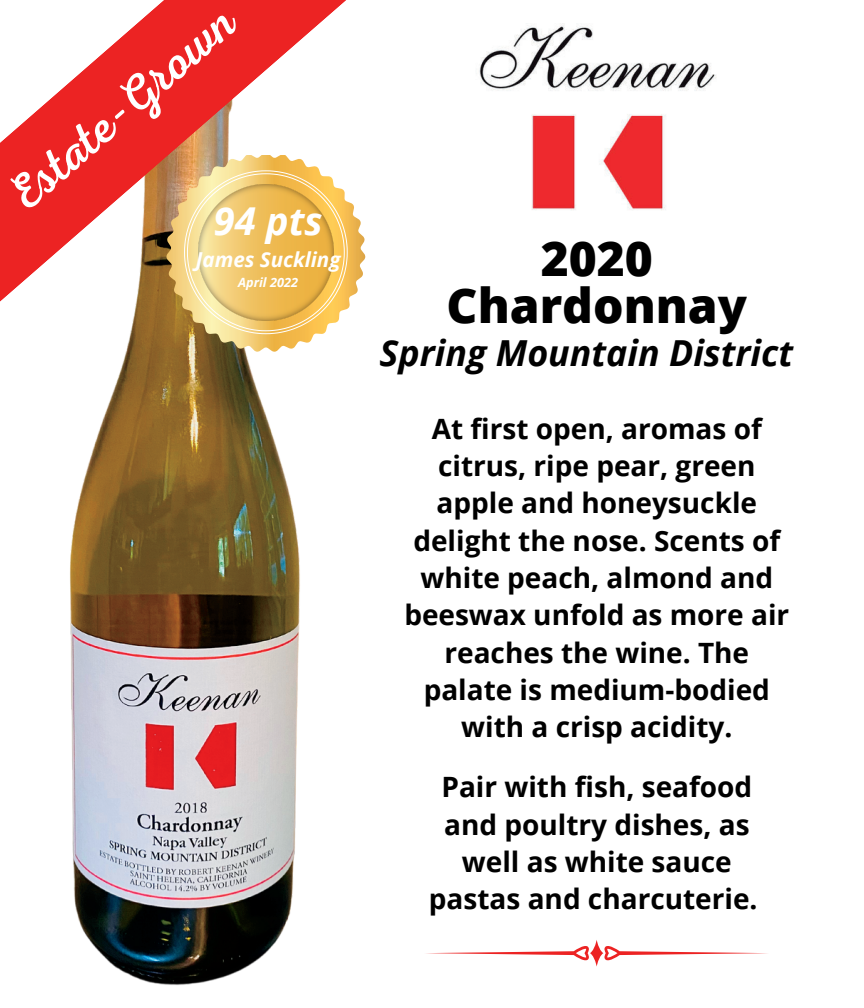
<style>
.page{position:relative;width:864px;height:1008px;background:#fff}
.page>*{position:absolute;margin:0;border:0;box-sizing:border-box;transform-origin:0 0}
.t1{font:48.8px "Nexa Script";color:#fff}
.t2{font:800 48px "Open Sans";color:#000}
.t3{font:italic 700 38.4px "Open Sans";color:#fff}
.t4{font:italic 700 36px "Open Sans";color:#000}
.t5{font:700 28px/37.2px "Open Sans";color:#000;text-align:center}
.t6{font:italic 700 20.4px "Open Sans";color:#fff}
.t7{font:italic 700 12.8px "Open Sans";color:#fff}
</style>
<div class="page">
<img style="left:479px;top:23px;width:238px;height:188px">
<svg style="left:426px;top:940px;width:341px;height:27px"></svg>
<img style="left:70px;top:334px;width:230px;height:651px">
<svg style="left:0;top:0;width:346px;height:334px"></svg>
<svg style="left:166px;top:155px;width:199px;height:196px"></svg>
<svg style="left:184px;top:170px;width:164px;height:165px;background:#efc770"></svg>
<h1 class="t1" style="left:-3px;top:180px;width:285px;rotate:-41deg">Estate-Grown</h1>
<h3 class="t3" style="left:214px;top:194px;width:111px">94 pts</h3>
<p class="t7" style="left:238px;top:273px;width:61px">April 2022</p>
<p class="t6" style="left:196px;top:245px;width:146px">James Suckling</p>
<h2 class="t2" style="left:541px;top:225px;width:114px">2020</h2>
<h2 class="t2" style="left:447px;top:272px;width:302px">Chardonnay</h2>
<p class="t4" style="left:380px;top:327px;width:415px">Spring Mountain District</p>
<p class="t5" style="left:404px;top:409px;width:386px">At first open, aromas of citrus, ripe pear, green apple and honeysuckle delight the nose. Scents of white peach, almond and beeswax unfold as more air reaches the wine. The palate is medium-bodied with a crisp acidity.</p>
<p class="t5" style="left:429px;top:768px;width:330px">Pair with fish, seafood and poultry dishes, as well as white sauce pastas and charcuterie.</p>
</div>
